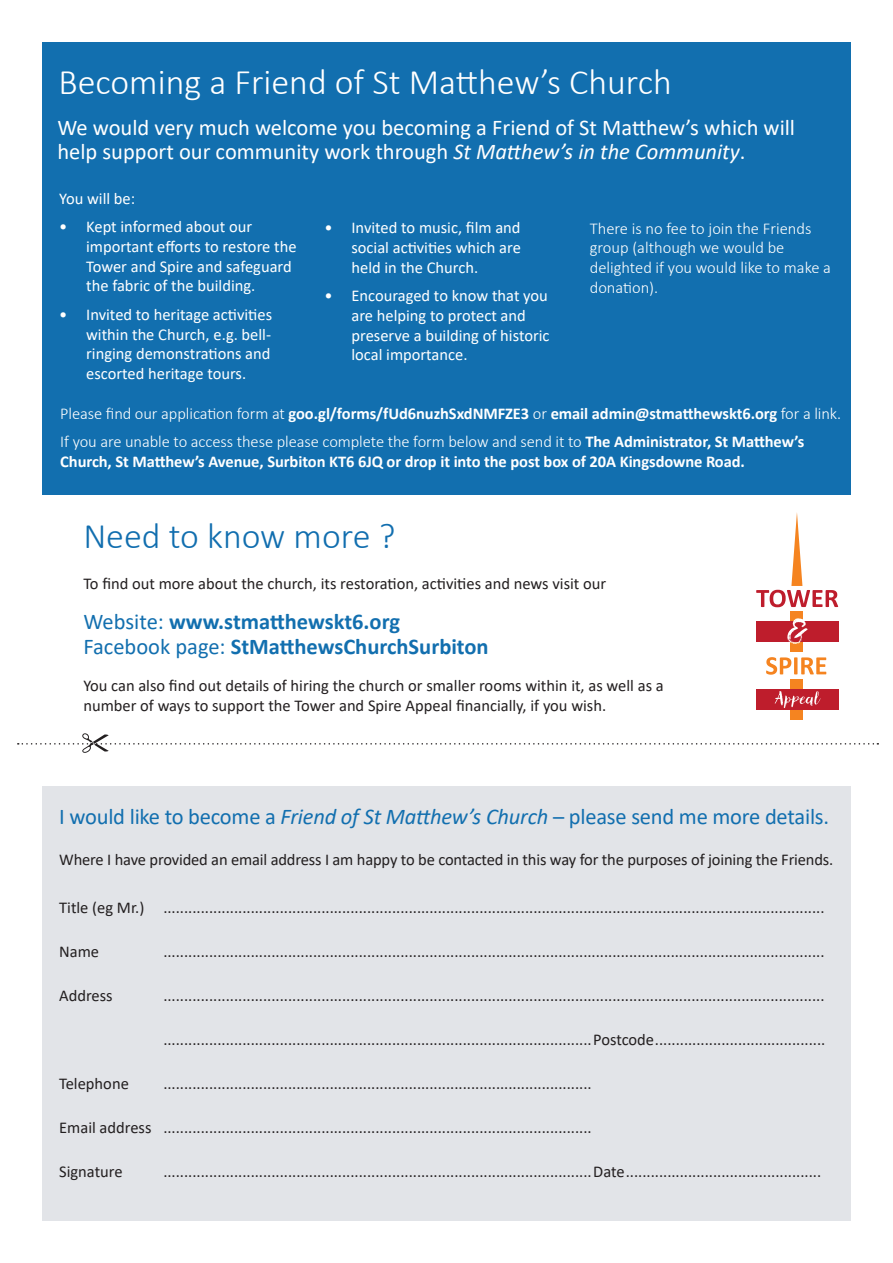
<style>
.page{position:relative;width:893px;height:1263px;background:#fff}
.page>*{position:absolute;margin:0;border:0;box-sizing:border-box;transform-origin:0 0}
.t1{font:300 36px "Calibri";color:#fff}
.t2{font:300 36px "Calibri";color:#116eaf}
.t3{font:22.5px/24px "Calibri";color:#fff}
.t4{font:22.5px "Calibri";letter-spacing:-.01em;color:#126faf}
.t5{font:700 22.5px/25.5px "Calibri";color:#126faf}
.t6{font:16.5px/19.8px "Calibri";color:#231f20}
.t7{font:16.5px/19.8px "Calibri";color:#fff}
.t8{font:300 16.5px/19.8px "Calibri";letter-spacing:-.005em;color:#fff}
.t9{font:700 16.5px "Calibri";letter-spacing:-.005em;color:#fff}
.s1{font-style:italic}
.s2{font-weight:700}
.s3{font-weight:400}
</style>
<div class="page">
<div style="left:42px;top:43px;width:809px;height:452px;background:#126faf"></div>
<div style="left:791px;top:680px;width:12px;height:40px;background:#f58420"></div>
<div style="left:791px;top:611px;width:12px;height:40px;background:#f58420"></div>
<div style="left:756px;top:621px;width:83px;height:20px;background:#be1d2c"></div>
<svg style="left:787px;top:618px;width:20px;height:26px"></svg>
<svg style="left:756px;top:512px;width:82px;height:95px"></svg>
<svg style="left:766px;top:657px;width:60px;height:18px"></svg>
<div style="left:756px;top:689px;width:83px;height:21px;background:#be1d2c"></div>
<svg style="left:775px;top:691px;width:45px;height:17px"></svg>
<svg style="left:18px;top:733px;width:860px;height:20px"></svg>
<div style="left:42px;top:786px;width:809px;height:434px;background:#e2e4e8"></div>
<h1 class="t1" style="left:59px;top:59px;width:615px">Becoming a Friend of St Matthew’s Church</h1>
<h2 class="t3" style="left:57px;top:115px;width:739px">We would very much welcome you becoming a Friend of St Matthew’s which will help support our community work through <span class="s1">St Matthew’s in the Community</span>.</h2>
<p class="t7" style="left:59px;top:188px;width:78px">You will be:</p>
<p class="t7" style="left:86px;top:216px;width:212px;text-indent:-27px">• Kept informed about our important efforts to restore the<br>Tower and Spire and safeguard the fabric of the building.</p>
<p class="t7" style="left:86px;top:304px;width:187px;text-align:justify;text-indent:-27px">• Invited to heritage activities within the Church, e.g. bell&shy;ringing demonstrations and escorted heritage tours.</p>
<p class="t7" style="left:351px;top:217px;width:171px;text-align:justify;text-indent:-27px">• Invited to music, film and social activities which are held in the Church.</p>
<p class="t7" style="left:351px;top:285px;width:200px;text-indent:-27px">• Encouraged to know that you are helping to protect and preserve a building of historic local importance.</p>
<p class="t8" style="left:590px;top:218px;width:243px">There is no fee to join the Friends group (although we would be delighted if you would like to make a donation).</p>
<p class="t8" style="left:60px;top:399px;width:782px;line-height:28.3px">Please find our application form at <span class="s2">goo.gl/forms/fUd6nuzhSxdNMFZE3</span> or <span class="s2">email admin@stmatthewskt6.org</span> for a link.<br>If you are unable to access these please complete the form below and send it to <span class="s2">The Administrator, St Matthew’s</span></p>
<p class="t9" style="left:60px;top:450px;width:686px">Church, St Matthew’s Avenue, Surbiton KT6 6JQ or drop it into the post box of 20A Kingsdowne Road.</p>
<h1 class="t2" style="left:83px;top:514px;width:313px">Need to know more ?</h1>
<p class="t6" style="left:83px;top:573px;width:524px">To find out more about the church, its restoration, activities and news visit our</p>
<h2 class="t5" style="left:83px;top:608px;width:407px"><span class="s3">Website:</span> www.stmatthewskt6.org<br><span class="s3">Facebook page:</span> StMatthewsChurchSurbiton</h2>
<p class="t6" style="left:83px;top:675px;width:582px">You can also find out details of hiring the church or smaller rooms within it, as well as a number of ways to support the Tower and Spire Appeal financially, if you wish.</p>
<h2 class="t4" style="left:59px;top:801px;width:771px">I would like to become a <span class="s1">Friend of St Matthew’s Church</span> – please send me more details.</h2>
<p class="t6" style="left:59px;top:849px;width:776px">Where I have provided an email address I am happy to be contacted in this way for the purposes of joining the Friends.</p>
<p class="t6" style="left:59px;top:897px;width:767px">Title (eg Mr.) ...............................................................................................................................................................</p>
<p class="t6" style="left:59px;top:941px;width:41px">Name</p>
<p class="t6" style="left:163px;top:941px;width:663px">...............................................................................................................................................................</p>
<p class="t6" style="left:59px;top:985px;width:55px">Address</p>
<p class="t6" style="left:163px;top:985px;width:663px">...............................................................................................................................................................</p>
<p class="t6" style="left:163px;top:1029px;width:663px">.......................................................................................................Postcode.........................................</p>
<p class="t6" style="left:59px;top:1073px;width:71px">Telephone</p>
<p class="t6" style="left:163px;top:1073px;width:430px">.......................................................................................................</p>
<p class="t6" style="left:59px;top:1117px;width:534px">Email address .......................................................................................................</p>
<p class="t6" style="left:59px;top:1161px;width:65px">Signature</p>
<p class="t6" style="left:163px;top:1161px;width:659px">.......................................................................................................Date...............................................</p>
</div>
